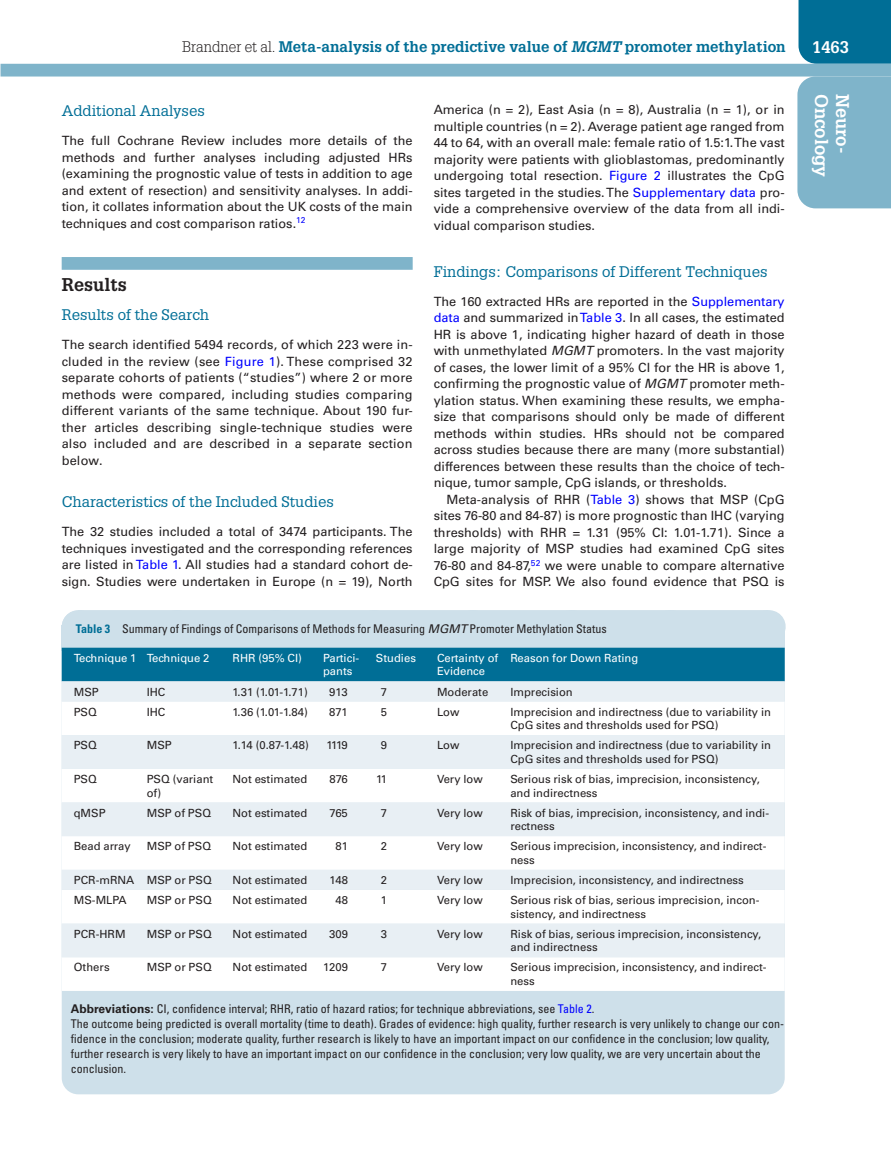
<style>
.page{position:relative;width:891px;height:1175px;background:#fff}
.page>*{position:absolute;margin:0;border:0;box-sizing:border-box;transform-origin:0 0}
.t1{font:700 18px "Glypha LT Std";color:#fff}
.t2{font:700 18px "Glypha LT Std";color:#231f20}
.t3{font:700 16.5px "Glypha LT Std";color:#fff}
.t4{font:15px "Glypha LT Std";color:#006e96}
.t5{font:700 15px "Glypha LT Std";color:#006e96}
.t6{font:12.75px/16.5px "Univers LT Std";color:#231f20;text-align:justify}
.t7{font:condensed 12px/15px "Univers LT Std";color:#231f20}
.t8{font:11.25px/13.5px "Univers LT Std";color:#231f20}
.t9{font:11.25px/13.5px "Univers LT Std";color:#fff}
.s1{font-weight:300;color:#231f20}
.s2{font-style:italic}
.s3{color:#00f}
.s4{font-weight:700;color:#006e96}
.s5{font-style:italic;font-stretch:normal}
.s6{font-weight:700;font-stretch:normal}
</style>
<div class="page">
<div style="left:799px;top:0;width:92px;height:64px;background:#006e96"></div>
<div style="left:1px;top:64px;width:890px;height:12px;background:#7fb4ca"></div>
<div style="left:797px;top:76px;width:94px;height:132px;background:#7fb4ca"></div>
<div style="left:62px;top:257px;width:351px;height:13px;background:#7fb4ca"></div>
<div style="left:62px;top:610px;width:723px;height:484px;background:#cee0ea;border-radius:16px"></div>
<svg style="left:62px;top:610px;width:723px;height:71px"></svg>
<div style="left:62px;top:681px;width:723px;height:20px;background:#e8eff4"></div>
<svg style="left:62px;top:701px;width:723px;height:290px;background:#f5f8fa"></svg>
<p class="t5" style="left:182px;top:37px;width:605px"><span class="s1">Brandner et al.</span> Meta-analysis of the predictive value of <span class="s2">MGMT</span> promoter methylation</p>
<p class="t3" style="left:812px;top:37px;width:38px">1463</p>
<h1 class="t1" style="left:833px;top:94px;width:85px;rotate:90deg">Oncology</h1>
<h1 class="t1" style="left:854px;top:94px;width:61px;rotate:90deg">Neuro-</h1>
<p class="t6" style="left:434px;top:102px;width:353px">America (n = 2), East Asia (n = 8), Australia (n = 1), or in multiple countries (n = 2). Average patient age ranged from 44 to 64, with an overall male: female ratio of 1.5:1. The vast majority were patients with glioblastomas, predominantly undergoing total resection. <span class="s3">Figure 2</span> illustrates the CpG sites targeted in the studies. The <span class="s3">Supplementary data</span> pro&shy;vide a comprehensive overview of the data from all indi&shy;vidual comparison studies.</p>
<p class="t4" style="left:434px;top:262px;width:335px">Findings: Comparisons of Different Techniques</p>
<p class="t6" style="left:434px;top:293px;width:353px">The 160 extracted HRs are reported in the <span class="s3">Supplementary data</span> and summarized in <span class="s3">Table 3</span>. In all cases, the estimated HR is above 1, indicating higher hazard of death in those with unmethylated <span class="s2">MGMT</span> promoters. In the vast majority of cases, the lower limit of a 95% CI for the HR is above 1, confirming the prognostic value of <span class="s2">MGMT</span> promoter meth&shy;ylation status. When examining these results, we empha&shy;size that comparisons should only be made of different methods within studies. HRs should not be compared across studies because there are many (more substantial) differences between these results than the choice of tech&shy;nique, tumor sample, CpG islands, or thresholds.</p>
<p class="t6" style="left:434px;top:491px;width:353px;text-indent:13px">Meta-analysis of RHR (<span class="s3">Table 3</span>) shows that MSP (CpG sites 76-80 and 84-87) is more prognostic than IHC (varying thresholds) with RHR = 1.31 (95% CI: 1.01-1.71). Since a large majority of MSP studies had examined CpG sites 76-80 and 84-87,<sup>52</sup> we were unable to compare alternative CpG sites for MSP. We also found evidence that PSQ is</p>
<p class="t7" style="left:76px;top:620px;width:532px"><span class="s4">Table 3</span> Summary of Findings of Comparisons of Methods for Measuring <span class="s5">MGMT</span> Promoter Methylation Status</p>
<p class="t9" style="left:74px;top:651px;width:137px">Technique 1 Technique 2</p>
<p class="t9" style="left:233px;top:651px;width:71px">RHR (95% CI)</p>
<p class="t9" style="left:323px;top:651px;width:38px">Partici&shy;pants</p>
<p class="t9" style="left:376px;top:651px;width:42px">Studies</p>
<p class="t9" style="left:437px;top:651px;width:63px">Certainty of<br>Evidence</p>
<p class="t9" style="left:510px;top:651px;width:129px">Reason for Down Rating</p>
<p class="t8" style="left:74px;top:685px;width:26px">MSP</p>
<p class="t8" style="left:147px;top:685px;width:20px">IHC</p>
<p class="t8" style="left:233px;top:685px;width:77px">1.31 (1.01-1.71)</p>
<p class="t8" style="left:329px;top:685px;width:20px">913</p>
<p class="t8" style="left:381px;top:685px;width:8px">7</p>
<p class="t8" style="left:437px;top:685px;width:53px">Moderate</p>
<p class="t8" style="left:510px;top:685px;width:64px">Imprecision</p>
<p class="t8" style="left:74px;top:705px;width:25px">PSQ</p>
<p class="t8" style="left:147px;top:705px;width:20px">IHC</p>
<p class="t8" style="left:233px;top:705px;width:77px">1.36 (1.01-1.84)</p>
<p class="t8" style="left:329px;top:705px;width:20px">871</p>
<p class="t8" style="left:381px;top:705px;width:8px">5</p>
<p class="t8" style="left:437px;top:705px;width:24px">Low</p>
<p class="t8" style="left:510px;top:705px;width:262px">Imprecision and indirectness (due to variability in<br>CpG sites and thresholds used for PSQ)</p>
<p class="t8" style="left:74px;top:738px;width:25px">PSQ</p>
<p class="t8" style="left:147px;top:738px;width:26px">MSP</p>
<p class="t8" style="left:233px;top:738px;width:78px">1.14 (0.87-1.48)</p>
<p class="t8" style="left:327px;top:738px;width:23px">1119</p>
<p class="t8" style="left:381px;top:738px;width:8px">9</p>
<p class="t8" style="left:437px;top:738px;width:24px">Low</p>
<p class="t8" style="left:510px;top:738px;width:262px">Imprecision and indirectness (due to variability in<br>CpG sites and thresholds used for PSQ)</p>
<p class="t8" style="left:74px;top:772px;width:25px">PSQ</p>
<p class="t8" style="left:147px;top:772px;width:68px">PSQ (variant of)</p>
<p class="t8" style="left:233px;top:772px;width:76px">Not estimated</p>
<p class="t8" style="left:330px;top:772px;width:20px">876</p>
<p class="t8" style="left:376px;top:772px;width:12px">11</p>
<p class="t8" style="left:437px;top:772px;width:47px">Very low</p>
<p class="t8" style="left:510px;top:772px;width:251px">Serious risk of bias, imprecision, inconsistency, and indirectness</p>
<p class="t8" style="left:74px;top:806px;width:33px">qMSP</p>
<p class="t8" style="left:147px;top:806px;width:66px">MSP of PSQ</p>
<p class="t8" style="left:233px;top:806px;width:76px">Not estimated</p>
<p class="t8" style="left:330px;top:806px;width:20px">765</p>
<p class="t8" style="left:381px;top:806px;width:8px">7</p>
<p class="t8" style="left:437px;top:806px;width:47px">Very low</p>
<p class="t8" style="left:510px;top:806px;width:260px">Risk of bias, imprecision, inconsistency, and indi&shy;rectness</p>
<p class="t8" style="left:74px;top:839px;width:58px">Bead array</p>
<p class="t8" style="left:147px;top:839px;width:66px">MSP of PSQ</p>
<p class="t8" style="left:233px;top:839px;width:76px">Not estimated</p>
<p class="t8" style="left:335px;top:839px;width:14px">81</p>
<p class="t8" style="left:381px;top:839px;width:8px">2</p>
<p class="t8" style="left:437px;top:839px;width:47px">Very low</p>
<p class="t8" style="left:510px;top:839px;width:258px">Serious imprecision, inconsistency, and indirect&shy;ness</p>
<p class="t8" style="left:74px;top:873px;width:139px">PCR-mRNA MSP or PSQ</p>
<p class="t8" style="left:233px;top:873px;width:76px">Not estimated</p>
<p class="t8" style="left:330px;top:873px;width:20px">148</p>
<p class="t8" style="left:381px;top:873px;width:8px">2</p>
<p class="t8" style="left:437px;top:873px;width:47px">Very low</p>
<p class="t8" style="left:510px;top:873px;width:235px">Imprecision, inconsistency, and indirectness</p>
<p class="t8" style="left:74px;top:893px;width:54px">MS-MLPA</p>
<p class="t8" style="left:147px;top:893px;width:67px">MSP or PSQ</p>
<p class="t8" style="left:233px;top:893px;width:76px">Not estimated</p>
<p class="t8" style="left:335px;top:893px;width:14px">48</p>
<p class="t8" style="left:381px;top:893px;width:8px">1</p>
<p class="t8" style="left:437px;top:893px;width:47px">Very low</p>
<p class="t8" style="left:510px;top:893px;width:251px">Serious risk of bias, serious imprecision, incon&shy;sistency, and indirectness</p>
<p class="t8" style="left:74px;top:927px;width:53px">PCR-HRM</p>
<p class="t8" style="left:147px;top:927px;width:67px">MSP or PSQ</p>
<p class="t8" style="left:233px;top:927px;width:76px">Not estimated</p>
<p class="t8" style="left:329px;top:927px;width:20px">309</p>
<p class="t8" style="left:381px;top:927px;width:8px">3</p>
<p class="t8" style="left:437px;top:927px;width:47px">Very low</p>
<p class="t8" style="left:510px;top:927px;width:252px">Risk of bias, serious imprecision, inconsistency, and indirectness</p>
<p class="t8" style="left:74px;top:960px;width:37px">Others</p>
<p class="t8" style="left:147px;top:960px;width:67px">MSP or PSQ</p>
<p class="t8" style="left:233px;top:960px;width:76px">Not estimated</p>
<p class="t8" style="left:323px;top:960px;width:26px">1209</p>
<p class="t8" style="left:381px;top:960px;width:8px">7</p>
<p class="t8" style="left:437px;top:960px;width:47px">Very low</p>
<p class="t8" style="left:510px;top:960px;width:258px">Serious imprecision, inconsistency, and indirect&shy;ness</p>
<p class="t7" style="left:71px;top:1000px;width:715px"><span class="s6">Abbreviations:</span> CI, confidence interval; RHR, ratio of hazard ratios; for technique abbreviations, see <span class="s3">Table 2</span>.<br>The outcome being predicted is overall mortality (time to death). Grades of evidence: high quality, further research is very unlikely to change our con&shy;fidence in the conclusion; moderate quality, further research is likely to have an important impact on our confidence in the conclusion; low quality, further research is very likely to have an important impact on our confidence in the conclusion; very low quality, we are very uncertain about the conclusion.</p>
<p class="t4" style="left:62px;top:101px;width:145px">Additional Analyses</p>
<p class="t6" style="left:62px;top:132px;width:353px">The full Cochrane Review includes more details of the methods and further analyses including adjusted HRs (examining the prognostic value of tests in addition to age and extent of resection) and sensitivity analyses. In addi&shy;tion, it collates information about the UK costs of the main techniques and cost comparison ratios.<sup>12</sup></p>
<h1 class="t2" style="left:62px;top:273px;width:66px">Results</h1>
<p class="t4" style="left:62px;top:306px;width:149px">Results of the Search</p>
<p class="t6" style="left:62px;top:336px;width:353px">The search identified 5494 records, of which 223 were in&shy;cluded in the review (see <span class="s3">Figure 1</span>). These comprised 32 separate cohorts of patients (“studies”) where 2 or more methods were compared, including studies comparing different variants of the same technique. About 190 fur&shy;ther articles describing single-technique studies were also included and are described in a separate section below.</p>
<p class="t4" style="left:62px;top:492px;width:274px">Characteristics of the Included Studies</p>
<p class="t6" style="left:62px;top:523px;width:353px">The 32 studies included a total of 3474 participants. The techniques investigated and the corresponding references are listed in <span class="s3">Table 1</span>. All studies had a standard cohort de&shy;sign. Studies were undertaken in Europe (n = 19), North</p>
</div>
